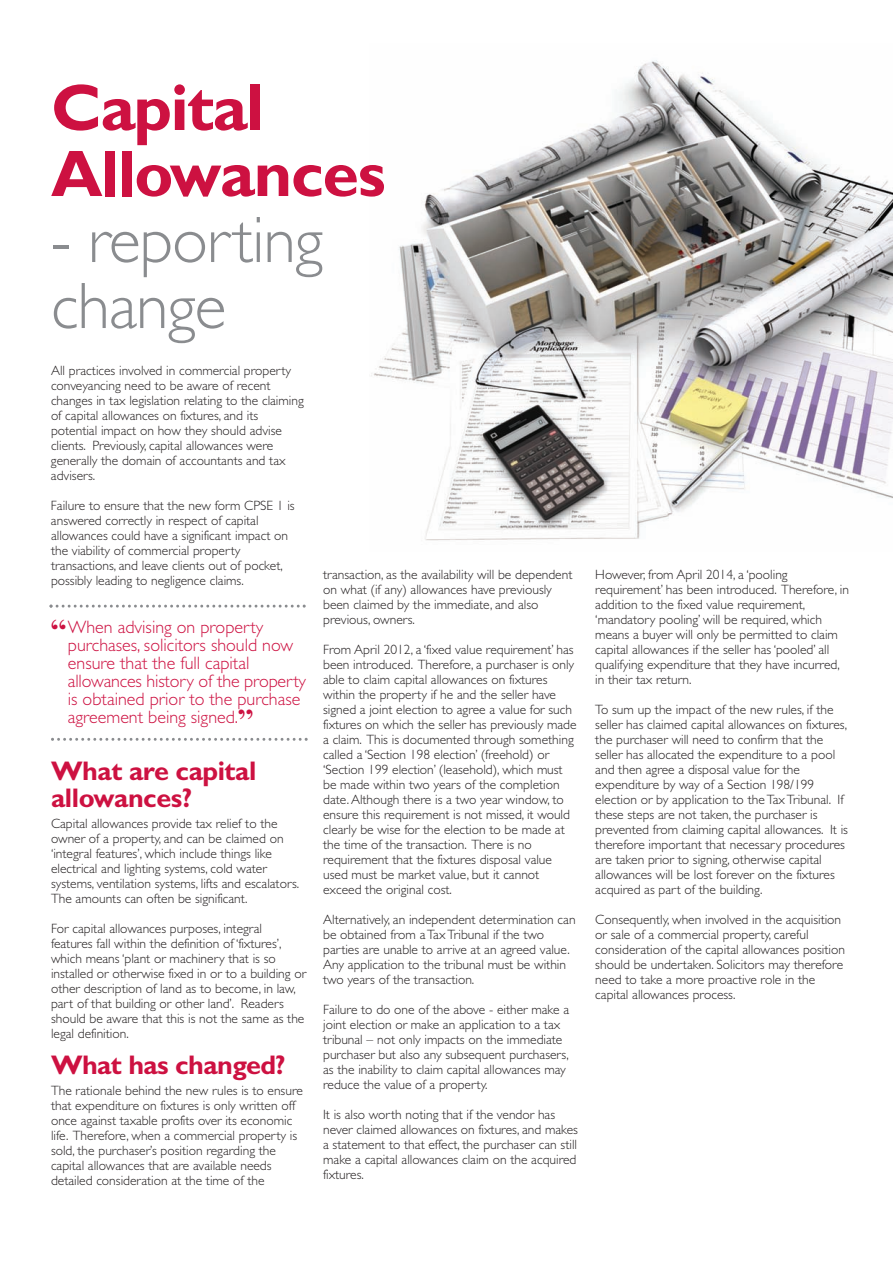
<style>
.page{position:relative;width:893px;height:1263px;background:#fff}
.page>*{position:absolute;margin:0;border:0;box-sizing:border-box;transform-origin:0 0}
.t1{font:700 66px/66px "Gill Sans";letter-spacing:-.02em;color:#cd1141}
.t2{font:300 66px/66px "Gill Sans";letter-spacing:-.015em;color:#8a8c8f}
.t3{font:700 27px/27px "Gill Sans";letter-spacing:-.015em;color:#cd1141}
.t4{font:300 18px/18px "Gill Sans";color:#cd1141}
.t5{font:300 13.5px/15px "Gill Sans";color:#231f20}
.s1{font-family:"Bodoni";font-weight:700;font-size:30px}
</style>
<div class="page">
<img style="left:371px;top:60px;width:522px;height:481px">
<svg style="left:50px;top:605px;width:256px;height:3px"></svg>
<svg style="left:51px;top:738px;width:257px;height:3px"></svg>
<h1 class="t1" style="left:51px;top:81px;width:336px">Capital<br>Allowances</h1>
<h1 class="t2" style="left:51px;top:213px;width:273px">- reporting change</h1>
<p class="t5" style="left:51px;top:364px;width:254px">All practices involved in commercial property conveyancing need to be aware of recent changes in tax legislation relating to the claiming of capital allowances on fixtures, and its potential impact on how they should advise clients. Previously, capital allowances were generally the domain of accountants and tax advisers.</p>
<p class="t5" style="left:51px;top:499px;width:245px">Failure to ensure that the new form CPSE 1 is answered correctly in respect of capital allowances could have a significant impact on the viability of commercial property transactions, and leave clients out of pocket, possibly leading to negligence claims.</p>
<h3 class="t4" style="left:68px;top:619px;width:240px;text-indent:-17px"><span class="s1">“</span>When advising on property purchases, solicitors should now ensure that the full capital allowances history of the property is obtained prior to the purchase agreement being signed.<span class="s1">”</span></h3>
<h2 class="t3" style="left:51px;top:760px;width:207px">What are capital allowances?</h2>
<p class="t5" style="left:51px;top:817px;width:250px">Capital allowances provide tax relief to the owner of a property, and can be claimed on ‘integral features’, which include things like electrical and lighting systems, cold water systems, ventilation systems, lifts and escalators.<br>The amounts can often be significant.</p>
<p class="t5" style="left:51px;top:922px;width:257px">For capital allowances purposes, integral features fall within the definition of ‘fixtures’, which means ‘plant or machinery that is so installed or otherwise fixed in or to a building or other description of land as to become, in law, part of that building or other land’. Readers should be aware that this is not the same as the legal definition.</p>
<h2 class="t3" style="left:51px;top:1054px;width:236px">What has changed?</h2>
<p class="t5" style="left:51px;top:1084px;width:253px">The rationale behind the new rules is to ensure that expenditure on fixtures is only written off once against taxable profits over its economic life. Therefore, when a commercial property is sold, the purchaser’s position regarding the capital allowances that are available needs detailed consideration at the time of the</p>
<p class="t5" style="left:323px;top:568px;width:251px">transaction, as the availability will be dependent on what (if any) allowances have previously been claimed by the immediate, and also previous, owners.</p>
<p class="t5" style="left:323px;top:643px;width:255px">From April 2012, a ‘fixed value requirement’ has been introduced. Therefore, a purchaser is only able to claim capital allowances on fixtures within the property if he and the seller have signed a joint election to agree a value for such fixtures on which the seller has previously made a claim. This is documented through something called a ‘Section 198 election’ (freehold) or ‘Section 199 election’ (leasehold), which must be made within two years of the completion date. Although there is a two year window, to ensure this requirement is not missed, it would clearly be wise for the election to be made at the time of the transaction. There is no requirement that the fixtures disposal value used must be market value, but it cannot exceed the original cost.</p>
<p class="t5" style="left:323px;top:913px;width:254px">Alternatively, an independent determination can be obtained from a Tax Tribunal if the two parties are unable to arrive at an agreed value.<br>Any application to the tribunal must be within two years of the transaction.</p>
<p class="t5" style="left:323px;top:1003px;width:248px">Failure to do one of the above - either make a joint election or make an application to a tax tribunal – not only impacts on the immediate purchaser but also any subsequent purchasers, as the inability to claim capital allowances may reduce the value of a property.</p>
<p class="t5" style="left:323px;top:1108px;width:256px">It is also worth noting that if the vendor has never claimed allowances on fixtures, and makes a statement to that effect, the purchaser can still make a capital allowances claim on the acquired fixtures.</p>
<p class="t5" style="left:595px;top:568px;width:255px">However, from April 2014, a ‘pooling requirement’ has been introduced. Therefore, in addition to the fixed value requirement, ‘mandatory pooling’ will be required, which means a buyer will only be permitted to claim capital allowances if the seller has ‘pooled’ all qualifying expenditure that they have incurred, in their tax return.</p>
<p class="t5" style="left:595px;top:703px;width:254px">To sum up the impact of the new rules, if the seller has claimed capital allowances on fixtures, the purchaser will need to confirm that the seller has allocated the expenditure to a pool and then agree a disposal value for the expenditure by way of a Section 198/199 election or by application to the Tax Tribunal. If these steps are not taken, the purchaser is prevented from claiming capital allowances. It is therefore important that necessary procedures are taken prior to signing, otherwise capital allowances will be lost forever on the fixtures acquired as part of the building.</p>
<p class="t5" style="left:595px;top:913px;width:251px">Consequently, when involved in the acquisition or sale of a commercial property, careful consideration of the capital allowances position should be undertaken. Solicitors may therefore need to take a more proactive role in the capital allowances process.</p>
</div>
